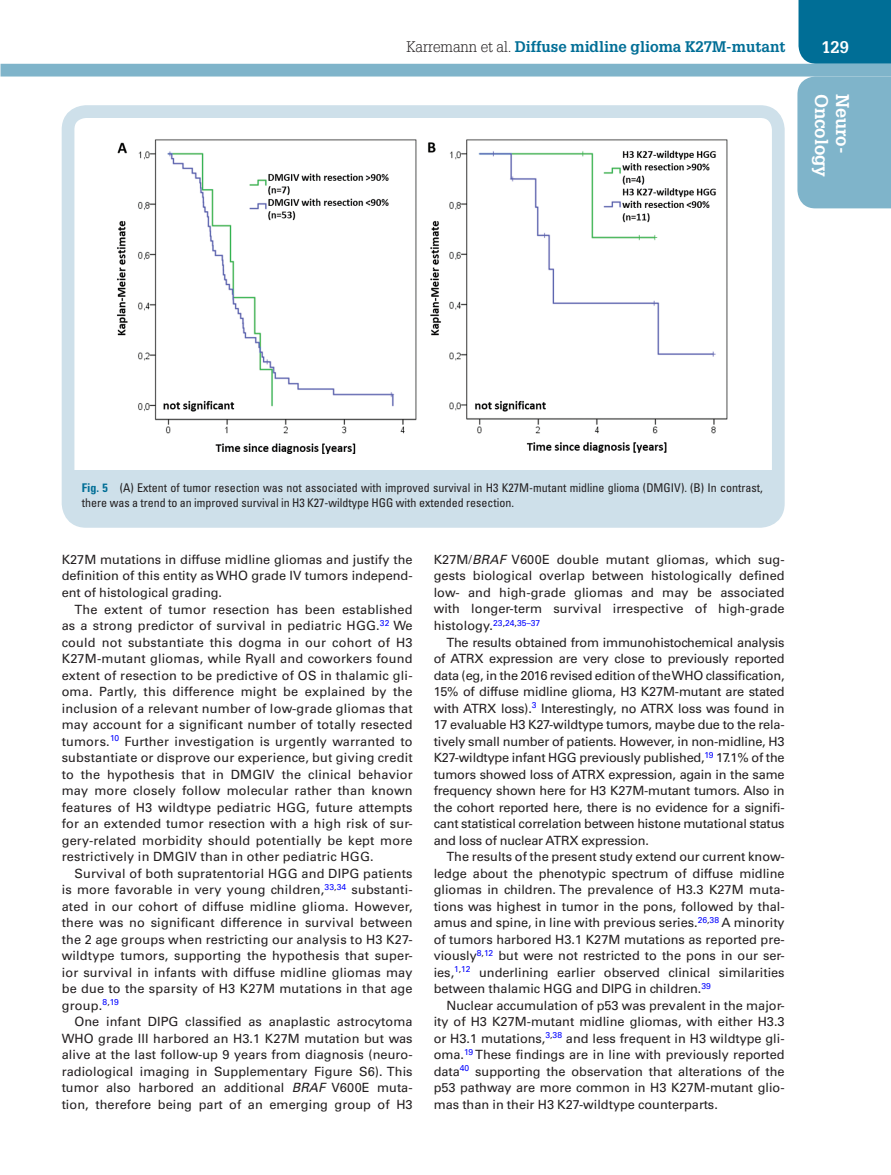
<style>
.page{position:relative;width:891px;height:1175px;background:#fff}
.page>*{position:absolute;margin:0;border:0;box-sizing:border-box;transform-origin:0 0}
.t1{font:700 18px "Glypha LT Std";color:#fff}
.t2{font:700 16.5px "Glypha LT Std";color:#fff}
.t3{font:700 15px "Glypha LT Std";color:#006e96}
.t4{font:12.75px/16.5px "Univers LT Std";color:#231f20;text-align:justify}
.t5{font:condensed 12px/15px "Univers LT Std";color:#231f20}
.s1{font-weight:300;color:#231f20}
.s2{font-weight:700;color:#006e96}
.s3{font-style:italic}
</style>
<div class="page">
<div style="left:799px;top:0;width:92px;height:64px;background:#006e96"></div>
<div style="left:1px;top:64px;width:890px;height:12px;background:#7fb4ca"></div>
<div style="left:797px;top:76px;width:94px;height:132px;background:#7fb4ca"></div>
<div style="left:73px;top:470px;width:700px;height:50px;background:#cee0ea"></div>
<img style="left:117px;top:139px;width:611px;height:315px">
<div style="left:62px;top:105px;width:723px;height:423px;border:13px solid #cee0ea;border-radius:18px"></div>
<p class="t3" style="left:406px;top:37px;width:381px"><span class="s1">Karremann et al.</span> Diffuse midline glioma K27M-mutant</p>
<p class="t2" style="left:821px;top:37px;width:29px">129</p>
<h1 class="t1" style="left:833px;top:94px;width:85px;rotate:90deg">Oncology</h1>
<h1 class="t1" style="left:854px;top:94px;width:61px;rotate:90deg">Neuro-</h1>
<p class="t5" style="left:82px;top:480px;width:683px"><span class="s2">Fig. 5</span> (A) Extent of tumor resection was not associated with improved survival in H3 K27M-mutant midline glioma (DMGIV). (B) In contrast, there was a trend to an improved survival in H3 K27-wildtype HGG with extended resection.</p>
<p class="t4" style="left:62px;top:551px;width:352px">K27M mutations in diffuse midline gliomas and justify the definition of this entity as WHO grade IV tumors independ&shy;ent of histological grading.</p>
<p class="t4" style="left:62px;top:601px;width:353px;text-indent:13px">The extent of tumor resection has been established as a strong predictor of survival in pediatric HGG.<sup>32</sup> We could not substantiate this dogma in our cohort of H3<br>K27M-mutant gliomas, while Ryall and coworkers found extent of resection to be predictive of OS in thalamic gli&shy;oma. Partly, this difference might be explained by the inclusion of a relevant number of low-grade gliomas that may account for a significant number of totally resected tumors.<sup>10</sup> Further investigation is urgently warranted to substantiate or disprove our experience, but giving credit to the hypothesis that in DMGIV the clinical behavior may more closely follow molecular rather than known features of H3 wildtype pediatric HGG, future attempts for an extended tumor resection with a high risk of sur&shy;gery-related morbidity should potentially be kept more restrictively in DMGIV than in other pediatric HGG.</p>
<p class="t4" style="left:62px;top:865px;width:353px;text-indent:13px">Survival of both supratentorial HGG and DIPG patients is more favorable in very young children,<sup>33</sup><sup>,</sup><sup>34</sup> substanti&shy;ated in our cohort of diffuse midline glioma. However, there was no significant difference in survival between the 2 age groups when restricting our analysis to H3 K27- wildtype tumors, supporting the hypothesis that super&shy;ior survival in infants with diffuse midline gliomas may be due to the sparsity of H3 K27M mutations in that age group.<sup>8</sup><sup>,</sup><sup>19</sup></p>
<p class="t4" style="left:62px;top:1013px;width:353px;text-indent:13px">One infant DIPG classified as anaplastic astrocytoma WHO grade III harbored an H3.1 K27M mutation but was alive at the last follow-up 9 years from diagnosis (neuro&shy;radiological imaging in Supplementary Figure S6). This tumor also harbored an additional <span class="s3">BRAF</span> V600E muta&shy;tion, therefore being part of an emerging group of H3</p>
<p class="t4" style="left:434px;top:551px;width:353px">K27M/<span class="s3">BRAF</span> V600E double mutant gliomas, which sug&shy;gests biological overlap between histologically defined low- and high-grade gliomas and may be associated with longer-term survival irrespective of high-grade histology.<sup>23</sup><sup>,</sup><sup>24</sup><sup>,</sup><sup>35–37</sup></p>
<p class="t4" style="left:434px;top:634px;width:353px;text-indent:13px">The results obtained from immunohistochemical analysis of ATRX expression are very close to previously reported data (eg, in the 2016 revised edition of the WHO classification, 15% of diffuse midline glioma, H3 K27M-mutant are stated with ATRX loss).<sup>3</sup> Interestingly, no ATRX loss was found in 17 evaluable H3 K27-wildtype tumors, maybe due to the rela&shy;tively small number of patients. However, in non-midline, H3<br>K27-wildtype infant HGG previously published,<sup>19</sup> 17.1% of the tumors showed loss of ATRX expression, again in the same frequency shown here for H3 K27M-mutant tumors. Also in the cohort reported here, there is no evidence for a signifi&shy;cant statistical correlation between histone mutational status and loss of nuclear ATRX expression.</p>
<p class="t4" style="left:434px;top:848px;width:353px;text-indent:13px">The results of the present study extend our current know&shy;ledge about the phenotypic spectrum of diffuse midline gliomas in children. The prevalence of H3.3 K27M muta&shy;tions was highest in tumor in the pons, followed by thal&shy;amus and spine, in line with previous series.<sup>26</sup><sup>,</sup><sup>38</sup> A minority of tumors harbored H3.1 K27M mutations as reported pre&shy;viously<sup>8</sup><sup>,</sup><sup>12</sup> but were not restricted to the pons in our ser&shy;ies,<sup>1</sup><sup>,</sup><sup>12</sup> underlining earlier observed clinical similarities between thalamic HGG and DIPG in children.<sup>39</sup></p>
<p class="t4" style="left:434px;top:997px;width:353px;text-indent:13px">Nuclear accumulation of p53 was prevalent in the major&shy;ity of H3 K27M-mutant midline gliomas, with either H3.3 or H3.1 mutations,<sup>3</sup><sup>,</sup><sup>38</sup> and less frequent in H3 wildtype gli&shy;oma.<sup>19</sup> These findings are in line with previously reported data<sup>40</sup> supporting the observation that alterations of the p53 pathway are more common in H3 K27M-mutant glio&shy;mas than in their H3 K27-wildtype counterparts.</p>
</div>
